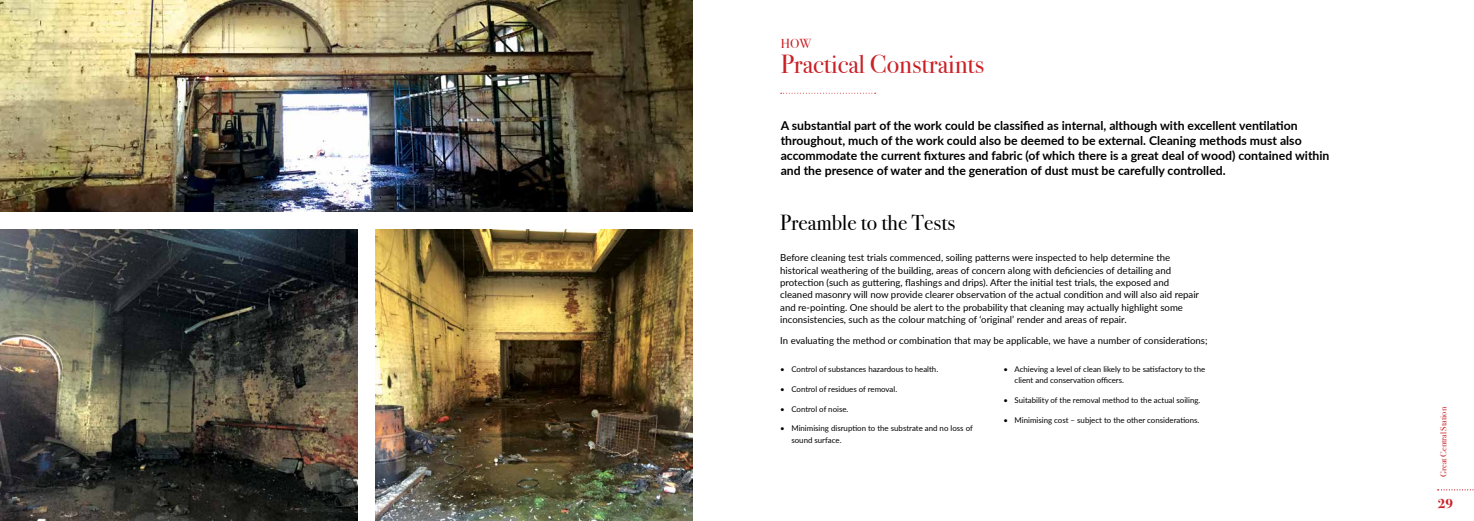
<style>
.page{position:relative;width:1474px;height:521px;background:#fff}
.page>*{position:absolute;margin:0;border:0;box-sizing:border-box;transform-origin:0 0}
.t1{font:26.07px "Bodoni Svty Two ITCTT";color:#ca2127}
.t2{font:21.79px "Bodoni Svty Two ITCTT";color:#000}
.t3{font:700 13.65px "Bodoni Svty Two ITCTT";color:#ca2127}
.t4{font:13.04px "Bodoni Svty Two ITCTT";color:#ca2127}
.t5{font:700 12.25px/14.9px "Lato";color:#000}
.t6{font:9.62px/12.4px "Lato";color:#000}
.t7{font:8.66px "Bodoni Svty Two ITCTT";color:#ca2127}
.t8{font:7.88px/11.2px "Lato";color:#000}
</style>
<div class="page">
<svg style="left:1437px;top:489px;width:37px;height:1px"></svg>
<img style="left:0;top:230px;width:357px;height:291px">
<img style="left:375px;top:230px;width:317px;height:291px">
<img style="left:0;top:0;width:692px;height:212px">
<svg style="left:780px;top:93px;width:95px;height:1px"></svg>
<h3 class="t4" style="left:780px;top:33px;width:32px">HOW</h3>
<h1 class="t1" style="left:780px;top:43px;width:205px">Practical Constraints</h1>
<p class="t5" style="left:780px;top:118px;width:550px">A substantial part of the work could be classified as internal, although with excellent ventilation throughout, much of the work could also be deemed to be external. Cleaning methods must also accommodate the current fixtures and fabric (of which there is a great deal of wood) contained within and the presence of water and the generation of dust must be carefully controlled.</p>
<h2 class="t2" style="left:780px;top:204px;width:177px">Preamble to the Tests</h2>
<p class="t6" style="left:780px;top:251px;width:420px">Before cleaning test trials commenced, soiling patterns were inspected to help determine the historical weathering of the building, areas of concern along with deficiencies of detailing and protection (such as guttering, flashings and drips). After the initial test trials, the exposed and cleaned masonry will now provide clearer observation of the actual condition and will also aid repair and re-pointing. One should be alert to the probability that cleaning may actually highlight some inconsistencies, such as the colour matching of ‘original’ render and areas of repair.</p>
<p class="t6" style="left:780px;top:334px;width:429px">In evaluating the method or combination that may be applicable, we have a number of considerations;</p>
<p class="t8" style="left:780px;top:363px;width:159px">• Control of substances hazardous to health.</p>
<p class="t8" style="left:780px;top:383px;width:118px">• Control of residues of removal.</p>
<p class="t8" style="left:780px;top:403px;width:70px">• Control of noise.</p>
<p class="t8" style="left:791px;top:423px;width:183px;text-indent:-11px">• Minimising disruption to the substrate and no loss of sound surface.</p>
<p class="t8" style="left:1014px;top:363px;width:192px;text-indent:-11px">• Achieving a level of clean likely to be satisfactory to the client and conservation officers.</p>
<p class="t8" style="left:1003px;top:394px;width:198px">• Suitability of the removal method to the actual soiling.</p>
<p class="t8" style="left:1003px;top:414px;width:197px">• Minimising cost – subject to the other considerations.</p>
<p class="t7" style="left:1436px;top:477px;width:71px;rotate:-90deg">Great Central Station</p>
<h3 class="t3" style="left:1437px;top:492px;width:17px">29</h3>
</div>
